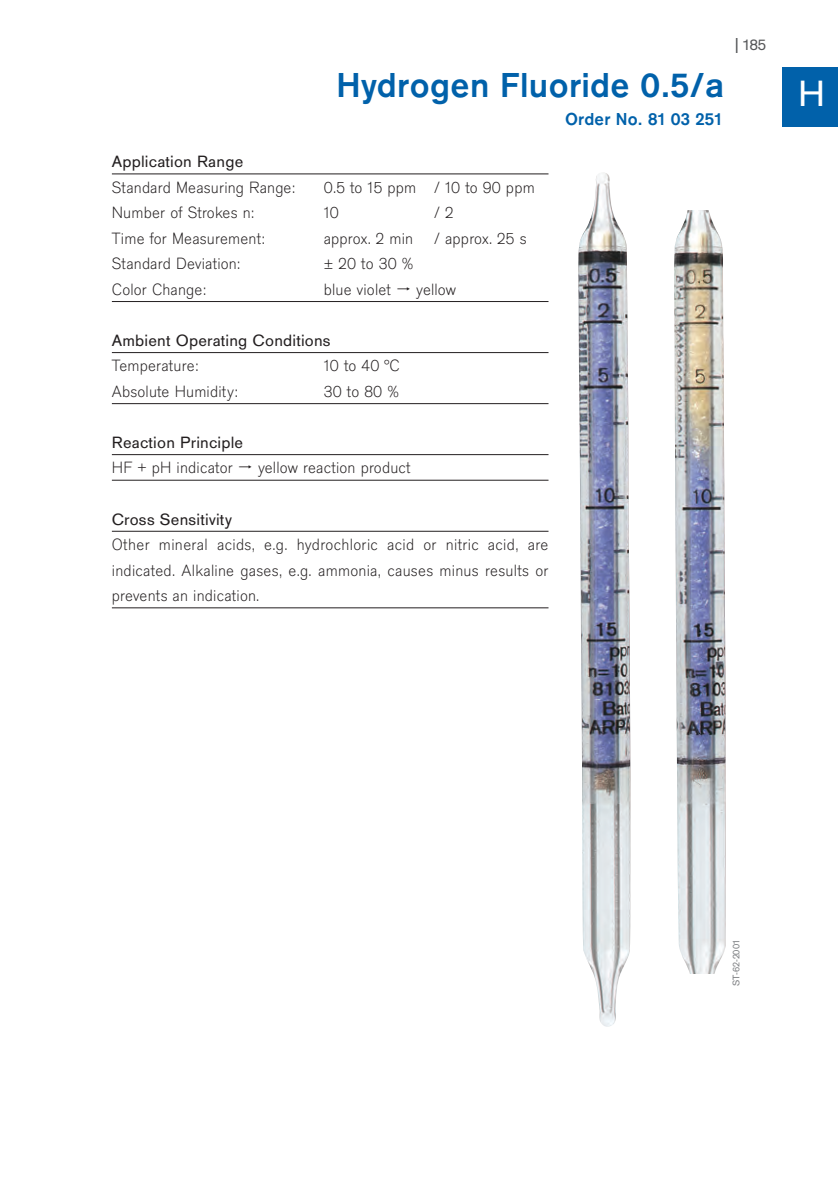
<style>
.page{position:relative;width:838px;height:1192px;background:#fff}
.page>*{position:absolute;margin:0;border:0;box-sizing:border-box;transform-origin:0 0}
.t1{font:38px "Draeger San";color:#fff}
.t2{font:700 36px "Draeger San";letter-spacing:.01em;color:#0161aa}
.t3{font:700 18px "Draeger San";letter-spacing:.01em;color:#0161aa}
.t4{font:300 17px/25.6px "Draeger San";letter-spacing:.01em;color:#231f20;text-align:justify}
.t5{font:17px "Draeger San";letter-spacing:.01em;color:#231f20}
.t6{font:16px "Draeger San";color:#57585a}
.t7{font:10px "Draeger San";color:#808285}
.s1{font-size:18px}
</style>
<div class="page">
<div style="left:781px;top:67px;width:57px;height:60px;background:#0161aa"></div>
<img style="left:578px;top:172px;width:53px;height:855px">
<img style="left:674px;top:210px;width:52px;height:764px">
<hr style="left:112px;top:173px;width:436px;height:1px;background:#231f20">
<hr style="left:112px;top:301px;width:436px;height:1px;background:#231f20">
<hr style="left:112px;top:352px;width:436px;height:1px;background:#231f20">
<hr style="left:112px;top:403px;width:436px;height:1px;background:#231f20">
<hr style="left:112px;top:454px;width:436px;height:1px;background:#231f20">
<hr style="left:112px;top:480px;width:436px;height:1px;background:#231f20">
<hr style="left:112px;top:531px;width:436px;height:1px;background:#231f20">
<hr style="left:112px;top:607px;width:436px;height:1px;background:#231f20">
<h2 class="t2" style="left:337px;top:63px;width:389px">Hydrogen Fluoride 0.5/a</h2>
<p class="t3" style="left:565px;top:108px;width:159px">Order No. 81 03 251</p>
<p class="t5" style="left:112px;top:151px;width:133px">Application Range</p>
<p class="t4" style="left:112px;top:174px;width:185px">Standard Measuring Range:</p>
<p class="t4" style="left:324px;top:174px;width:212px">0.5 to 15 ppm / 10 to 90 ppm</p>
<p class="t4" style="left:112px;top:199px;width:144px">Number of Strokes n:</p>
<p class="t4" style="left:324px;top:199px;width:17px">10</p>
<p class="t4" style="left:434px;top:199px;width:21px">/ 2</p>
<p class="t4" style="left:112px;top:225px;width:155px">Time for Measurement:</p>
<p class="t4" style="left:324px;top:225px;width:204px">approx. 2 min / approx. 25 s</p>
<p class="t4" style="left:112px;top:250px;width:130px">Standard Deviation:</p>
<p class="t4" style="left:324px;top:250px;width:91px">± 20 to 30 %</p>
<p class="t4" style="left:112px;top:276px;width:96px">Color Change:</p>
<p class="t4" style="left:324px;top:276px;width:69px">blue violet</p>
<p class="t4" style="left:416px;top:276px;width:41px">yellow</p>
<p class="t5" style="left:112px;top:330px;width:220px">Ambient Operating Conditions</p>
<p class="t4" style="left:112px;top:352px;width:88px">Temperature:</p>
<p class="t4" style="left:324px;top:352px;width:77px">10 to 40 °C</p>
<p class="t4" style="left:112px;top:378px;width:127px">Absolute Humidity:</p>
<p class="t4" style="left:324px;top:378px;width:77px">30 to 80 %</p>
<p class="t5" style="left:112px;top:432px;width:133px">Reaction Principle</p>
<p class="t4" style="left:112px;top:455px;width:122px">HF + pH indicator</p>
<p class="t4" style="left:258px;top:455px;width:154px">yellow reaction product</p>
<p class="t5" style="left:112px;top:508px;width:121px">Cross Sensitivity</p>
<p class="t4" style="left:112px;top:531px;width:438px">Other mineral acids, e.g. hydrochloric acid or nitric acid, are indicated. Alkaline gases, e.g. ammonia, causes minus results or prevents an indication.</p>
<p class="t6" style="left:732px;top:35px;width:36px"><span class="s1">|</span>185</p>
<h1 class="t1" style="left:798px;top:70px;width:28px">H</h1>
<p class="t7" style="left:730px;top:986px;width:48px;rotate:-90deg">ST-62-2001</p>
</div>
